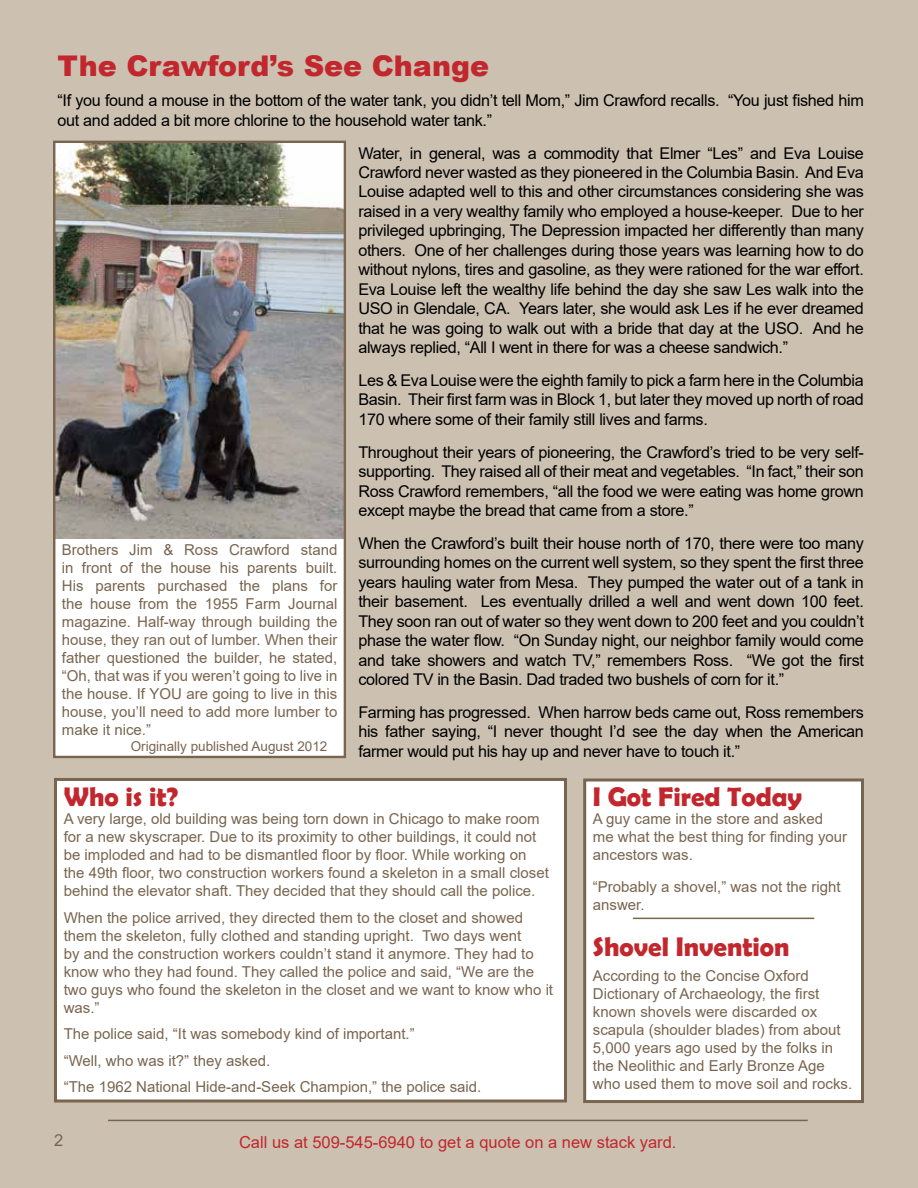
<style>
.page{position:relative;width:918px;height:1188px;background:#ccc1b1}
.page>*{position:absolute;margin:0;border:0;box-sizing:border-box;transform-origin:0 0}
.t1{font:900 28.5px "Arial";color:#c1272d}
.t2{font:700 27px "Berlin Sans FB Demi";color:#c1272d}
.t3{font:16.5px "Arial";color:#c1272d}
.t4{font:16.5px "Arial";color:#79654f}
.t5{font:16.2px/19.5px "Arial";letter-spacing:-.02em;color:#000;text-align:justify}
.t6{font:15px/18px "Arial";color:#79654f}
.t7{font:13.5px "Arial";color:#79654f}
</style>
<div class="page">
<hr style="left:108px;top:1120px;width:700px;height:1px;background:#79654f">
<div style="left:54px;top:142px;width:291px;height:615px;background:#fff"></div>
<img style="left:56px;top:144px;width:287px;height:395px">
<div style="left:53px;top:141px;width:293px;height:617px;border:2px solid #79654f"></div>
<div style="left:56px;top:779px;width:510px;height:322px;background:#fff"></div>
<div style="left:54px;top:778px;width:513px;height:324px;border:3px solid #79654f"></div>
<div style="left:585px;top:780px;width:277px;height:322px;background:#fff"></div>
<div style="left:583px;top:778px;width:281px;height:325px;border:3px solid #79654f"></div>
<hr style="left:633px;top:918px;width:181px;height:1px;background:#79654f">
<h1 class="t1" style="left:58px;top:45px;width:433px">The Crawford’s See Change</h1>
<p class="t5" style="left:58px;top:91px;width:808px">“If you found a mouse in the bottom of the water tank, you didn’t tell Mom,” Jim Crawford recalls. “You just fished him out and added a bit more chlorine to the household water tank.”</p>
<p class="t5" style="left:358px;top:143px;width:507px">Water, in general, was a commodity that Elmer “Les” and Eva Louise Crawford never wasted as they pioneered in the Columbia Basin. And Eva Louise adapted well to this and other circumstances considering she was raised in a very wealthy family who employed a house-keeper. Due to her privileged upbringing, The Depression impacted her differently than many others. One of her challenges during those years was learning how to do without nylons, tires and gasoline, as they were rationed for the war effort.<br>Eva Louise left the wealthy life behind the day she saw Les walk into the USO in Glendale, CA. Years later, she would ask Les if he ever dreamed that he was going to walk out with a bride that day at the USO. And he always replied, “All I went in there for was a cheese sandwich.”</p>
<p class="t5" style="left:358px;top:370px;width:507px">Les &amp; Eva Louise were the eighth family to pick a farm here in the Columbia Basin. Their first farm was in Block 1, but later they moved up north of road 170 where some of their family still lives and farms.</p>
<p class="t5" style="left:358px;top:442px;width:507px">Throughout their years of pioneering, the Crawford’s tried to be very self&shy;supporting. They raised all of their meat and vegetables. “In fact,” their son Ross Crawford remembers, “all the food we were eating was home grown except maybe the bread that came from a store.”</p>
<p class="t5" style="left:358px;top:533px;width:507px">When the Crawford’s built their house north of 170, there were too many surrounding homes on the current well system, so they spent the first three years hauling water from Mesa. They pumped the water out of a tank in their basement. Les eventually drilled a well and went down 100 feet.<br>They soon ran out of water so they went down to 200 feet and you couldn’t phase the water flow. “On Sunday night, our neighbor family would come and take showers and watch TV,” remembers Ross. “We got the first colored TV in the Basin. Dad traded two bushels of corn for it.”</p>
<p class="t5" style="left:358px;top:702px;width:507px">Farming has progressed. When harrow beds came out, Ross remembers his father saying, “I never thought I’d see the day when the American farmer would put his hay up and never have to touch it.”</p>
<p class="t6" style="left:62px;top:541px;width:277px;text-align:justify">Brothers Jim &amp; Ross Crawford stand in front of the house his parents built.<br>His parents purchased the plans for the house from the 1955 Farm Journal magazine. Half-way through building the house, they ran out of lumber. When their father questioned the builder, he stated, “Oh, that was if you weren’t going to live in the house. If YOU are going to live in this house, you’ll need to add more lumber to make it nice.”</p>
<p class="t7" style="left:131px;top:737px;width:198px">Originally published August 2012</p>
<h2 class="t2" style="left:64px;top:781px;width:116px">Who is it?</h2>
<p class="t6" style="left:64px;top:810px;width:487px">A very large, old building was being torn down in Chicago to make room for a new skyscraper. Due to its proximity to other buildings, it could not be imploded and had to be dismantled floor by floor. While working on the 49th floor, two construction workers found a skeleton in a small closet behind the elevator shaft. They decided that they should call the police.</p>
<p class="t6" style="left:64px;top:908px;width:491px">When the police arrived, they directed them to the closet and showed them the skeleton, fully clothed and standing upright. Two days went<br>by and the construction workers couldn’t stand it anymore. They had to know who they had found. They called the police and said, “We are the two guys who found the skeleton in the closet and we want to know who it was.”</p>
<p class="t6" style="left:64px;top:1020px;width:419px;line-height:26.7px">The police said, “It was somebody kind of important.”<br>“Well, who was it?” they asked.<br>“The 1962 National Hide-and-Seek Champion,” the police said.</p>
<h2 class="t2" style="left:593px;top:782px;width:211px">I Got Fired Today</h2>
<p class="t6" style="left:593px;top:810px;width:256px">A guy came in the store and asked me what the best thing for finding your ancestors was.</p>
<p class="t6" style="left:593px;top:878px;width:249px">“Probably a shovel,” was not the right answer.</p>
<h2 class="t2" style="left:593px;top:931px;width:198px">Shovel Invention</h2>
<p class="t6" style="left:593px;top:966px;width:261px">According to the Concise Oxford Dictionary of Archaeology, the first known shovels were discarded ox scapula (shoulder blades) from about 5,000 years ago used by the folks in the Neolithic and Early Bronze Age who used them to move soil and rocks.</p>
<p class="t4" style="left:54px;top:1129px;width:11px">2</p>
<p class="t3" style="left:239px;top:1131px;width:439px">Call us at 509-545-6940 to get a quote on a new stack yard.</p>
</div>
